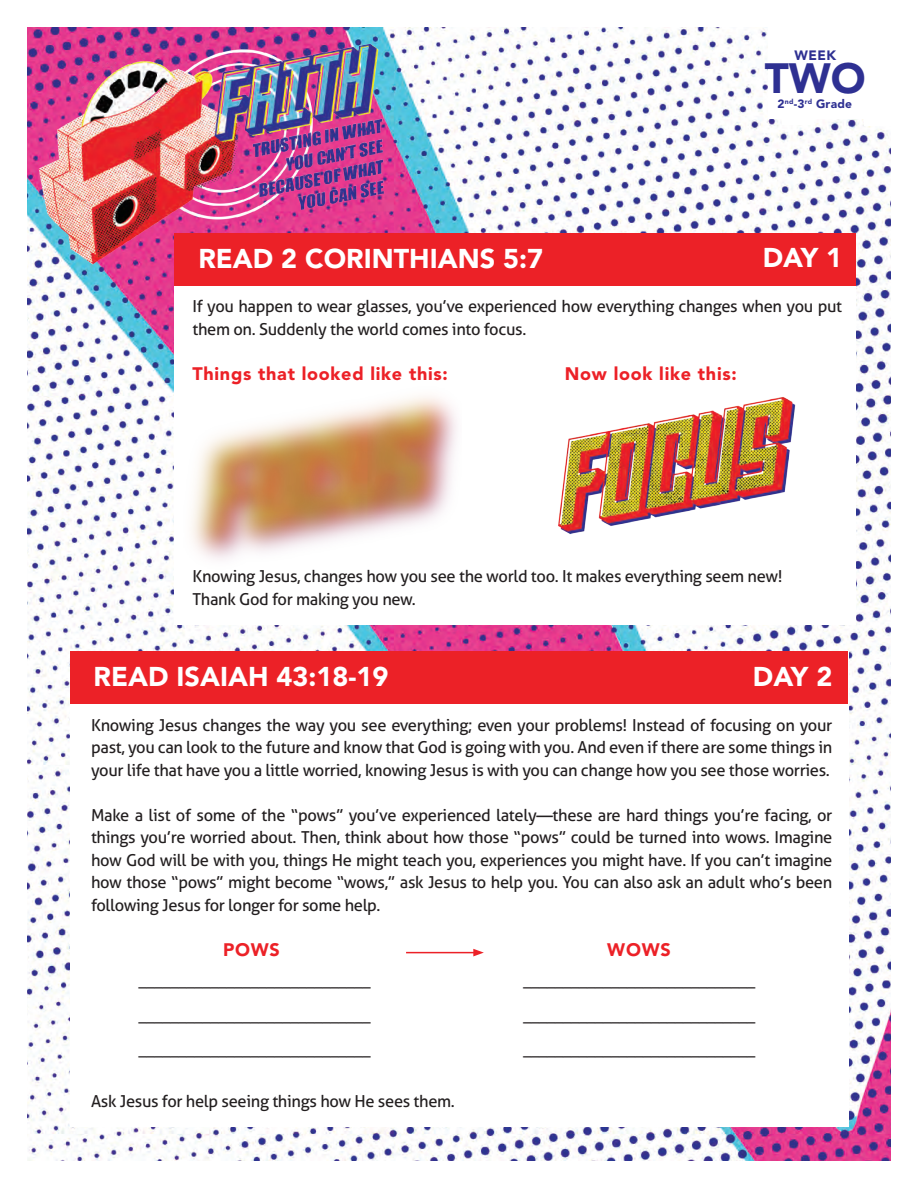
<style>
.page{position:relative;width:918px;height:1188px;background:#fff}
.page>*{position:absolute;margin:0;border:0;box-sizing:border-box;transform-origin:0 0}
.t1{font:900 42px "Avenir LT Std";color:#2e3092}
.t2{font:900 27px "Avenir LT Std";color:#fff}
.t3{font:900 18px "Avenir LT Std";letter-spacing:.04em;color:#ec2127}
.t4{font:16.5px/22.5px "Aller";letter-spacing:-.02em;color:#231f20;text-align:justify}
.t5{font:900 13.5px "Avenir LT Std";color:#2e3092}
.t6{font:900 12px "Avenir LT Std";letter-spacing:.02em;color:#2e3092}
</style>
<div class="page">
<img style="left:27px;top:27px;width:864px;height:1134px">
<img style="left:27px;top:35px;width:423px;height:263px">
<div style="left:70px;top:652px;width:779px;height:475px;background:#fff"></div>
<div style="left:174px;top:233px;width:682px;height:392px;background:#fff"></div>
<div style="left:174px;top:233px;width:682px;height:52px;background:#ec2127"></div>
<div style="left:70px;top:652px;width:778px;height:52px;background:#ec2127"></div>
<img style="left:191px;top:396px;width:266px;height:164px">
<img style="left:558px;top:397px;width:238px;height:137px">
<hr style="left:406px;top:952px;width:70px;height:1px;background:#ec2127">
<svg style="left:473px;top:949px;width:11px;height:7px"></svg>
<div style="left:768px;top:24px;width:140px;height:95px;background:#fff"></div>
<div style="left:864px;top:111px;width:31px;height:15px;background:#fff"></div>
<div style="left:782px;top:110px;width:31px;height:15px;background:#fff"></div>
<p class="t5" style="left:794px;top:48px;width:43px">WEEK</p>
<h1 class="t1" style="left:765px;top:53px;width:103px">TWO</h1>
<p class="t6" style="left:778px;top:96px;width:76px">2<sup>nd</sup>-3<sup>rd</sup> Grade</p>
<p class="t2" style="left:198px;top:242px;width:346px">READ 2 CORINTHIANS 5:7</p>
<p class="t2" style="left:763px;top:241px;width:81px">DAY 1</p>
<p class="t4" style="left:192px;top:295px;width:651px">If you happen to wear glasses, you’ve experienced how everything changes when you put them on. Suddenly the world comes into focus.</p>
<p class="t3" style="left:192px;top:363px;width:257px">Things that looked like this:</p>
<p class="t3" style="left:565px;top:363px;width:173px">Now look like this:</p>
<p class="t4" style="left:192px;top:565px;width:592px">Knowing Jesus, changes how you see the world too. It makes everything seem new!</p>
<p class="t4" style="left:192px;top:588px;width:225px">Thank God for making you new.</p>
<p class="t2" style="left:94px;top:660px;width:296px">READ ISAIAH 43:18-19</p>
<p class="t2" style="left:753px;top:660px;width:81px">DAY 2</p>
<p class="t4" style="left:91px;top:714px;width:743px">Knowing Jesus changes the way you see everything; even your problems! Instead of focusing on your past, you can look to the future and know that God is going with you. And even if there are some things in your life that have you a little worried, knowing Jesus is with you can change how you see those worries.</p>
<p class="t4" style="left:91px;top:804px;width:743px">Make a list of some of the “pows” you’ve experienced lately—these are hard things you’re facing, or things you’re worried about. Then, think about how those “pows” could be turned into wows. Imagine how God will be with you, things He might teach you, experiences you might have. If you can’t imagine how those “pows” might become “wows,” ask Jesus to help you. You can also ask an adult who’s been following Jesus for longer for some help.</p>
<p class="t3" style="left:223px;top:939px;width:58px">POWS</p>
<p class="t3" style="left:607px;top:939px;width:65px">WOWS</p>
<p class="t4" style="left:138px;top:970px;width:234px">_____________________________</p>
<p class="t4" style="left:523px;top:970px;width:234px">_____________________________</p>
<p class="t4" style="left:138px;top:1005px;width:234px">_____________________________</p>
<p class="t4" style="left:523px;top:1005px;width:234px">_____________________________</p>
<p class="t4" style="left:138px;top:1039px;width:234px">_____________________________</p>
<p class="t4" style="left:523px;top:1039px;width:234px">_____________________________</p>
<p class="t4" style="left:91px;top:1090px;width:365px">Ask Jesus for help seeing things how He sees them.</p>
</div>
